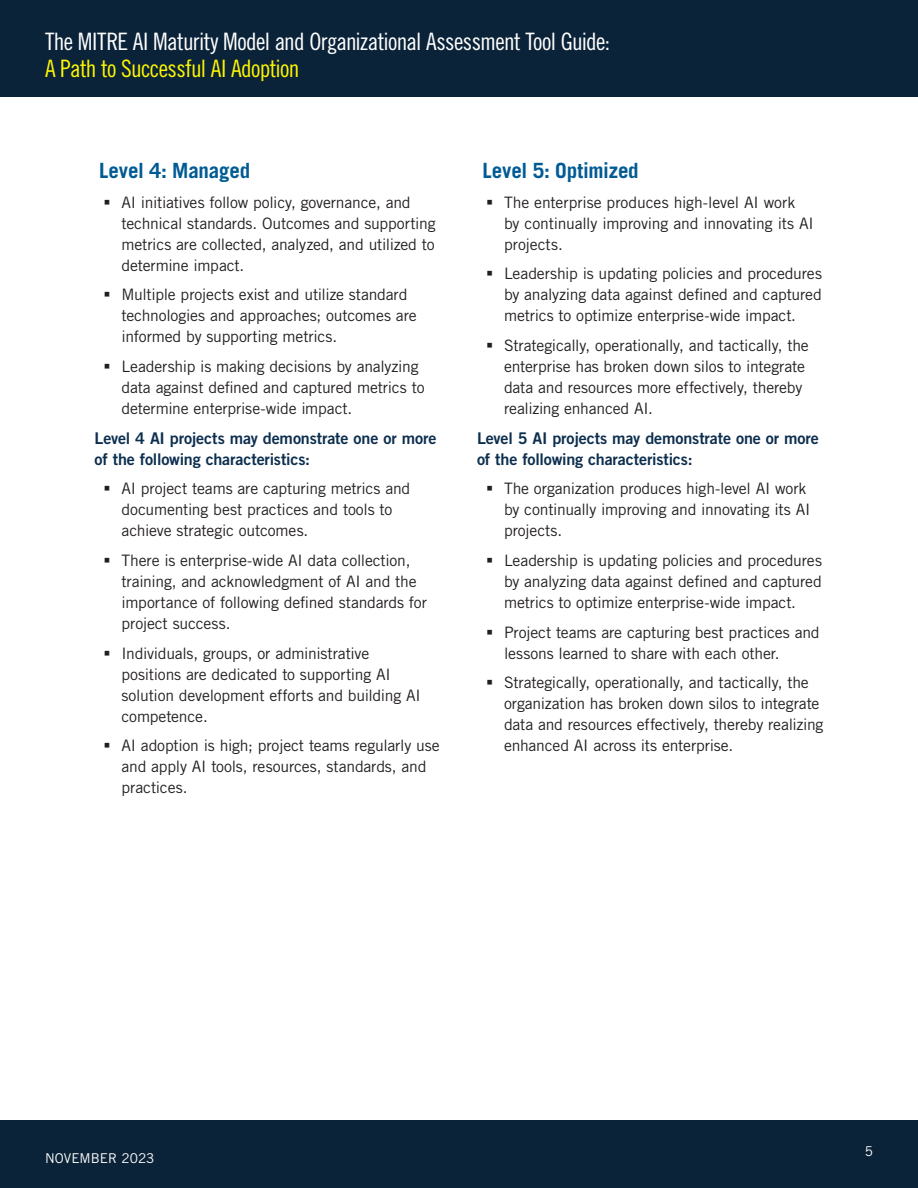
<style>
.page{position:relative;width:918px;height:1188px;background:#fff}
.page>*{position:absolute;margin:0;border:0;box-sizing:border-box;transform-origin:0 0}
.t1{font:24px "Trade Gothic LT Pro Cn 18";letter-spacing:-.03em;color:#fff}
.t2{font:24px "Trade Gothic LT Pro Cn 18";letter-spacing:-.03em;color:#fff601}
.t3{font:700 21px "Trade Gothic LT Pro";letter-spacing:-.01em;color:#005b94}
.t4{font:16.2px/21px "Trade Gothic LT Pro Bd 2";letter-spacing:-.01em;color:#0d2f4f}
.t5{font:15.75px/21px "Trade Gothic LT Pro";letter-spacing:-.01em;color:#231f20}
.t6{font:13.5px "Trade Gothic LT Pro";color:#fff}
</style>
<div class="page">
<div style="left:0;top:1120px;width:918px;height:68px;background:#0b2338"></div>
<div style="left:0;top:0;width:918px;height:97px;background:#0b2338"></div>
<h1 class="t1" style="left:45px;top:28px;width:567px">The MITRE AI Maturity Model and Organizational Assessment Tool Guide:</h1>
<h1 class="t2" style="left:45px;top:55px;width:256px">A Path to Successful AI Adoption</h1>
<h2 class="t3" style="left:99px;top:158px;width:153px">Level 4: Managed</h2>
<p class="t5" style="left:122px;top:191px;width:316px">AI initiatives follow policy, governance, and technical standards. Outcomes and supporting metrics are collected, analyzed, and utilized to determine impact.</p>
<p class="t5" style="left:122px;top:284px;width:297px">Multiple projects exist and utilize standard technologies and approaches; outcomes are informed by supporting metrics.</p>
<p class="t5" style="left:122px;top:356px;width:305px">Leadership is making decisions by analyzing data against defined and captured metrics to determine enterprise-wide impact.</p>
<p class="t4" style="left:94px;top:427px;width:344px">Level 4 AI projects may demonstrate one or more of the following characteristics:</p>
<p class="t5" style="left:122px;top:478px;width:290px">AI project teams are capturing metrics and documenting best practices and tools to achieve strategic outcomes.</p>
<p class="t5" style="left:122px;top:550px;width:307px">There is enterprise-wide AI data collection, training, and acknowledgment of AI and the importance of following defined standards for project success.</p>
<p class="t5" style="left:122px;top:642px;width:301px">Individuals, groups, or administrative positions are dedicated to supporting AI solution development efforts and building AI competence.</p>
<p class="t5" style="left:122px;top:735px;width:320px">AI adoption is high; project teams regularly use and apply AI tools, resources, standards, and practices.</p>
<h2 class="t3" style="left:483px;top:158px;width:158px">Level 5: Optimized</h2>
<p class="t5" style="left:504px;top:191px;width:311px">The enterprise produces high-level AI work by continually improving and innovating its AI projects.</p>
<p class="t5" style="left:504px;top:263px;width:320px;text-align:justify">Leadership is updating policies and procedures by analyzing data against defined and captured metrics to optimize enterprise-wide impact.</p>
<p class="t5" style="left:504px;top:335px;width:306px">Strategically, operationally, and tactically, the enterprise has broken down silos to integrate data and resources more effectively, thereby realizing enhanced AI.</p>
<p class="t4" style="left:477px;top:427px;width:344px">Level 5 AI projects may demonstrate one or more of the following characteristics:</p>
<p class="t5" style="left:504px;top:478px;width:308px">The organization produces high-level AI work by continually improving and innovating its AI projects.</p>
<p class="t5" style="left:504px;top:550px;width:320px;text-align:justify">Leadership is updating policies and procedures by analyzing data against defined and captured metrics to optimize enterprise-wide impact.</p>
<p class="t5" style="left:504px;top:621px;width:317px">Project teams are capturing best practices and lessons learned to share with each other.</p>
<p class="t5" style="left:504px;top:672px;width:321px">Strategically, operationally, and tactically, the organization has broken down silos to integrate data and resources effectively, thereby realizing enhanced AI across its enterprise.</p>
<p class="t6" style="left:45px;top:1150px;width:111px">NOVEMBER 2023</p>
<p class="t6" style="left:865px;top:1143px;width:10px">5</p>
</div>
